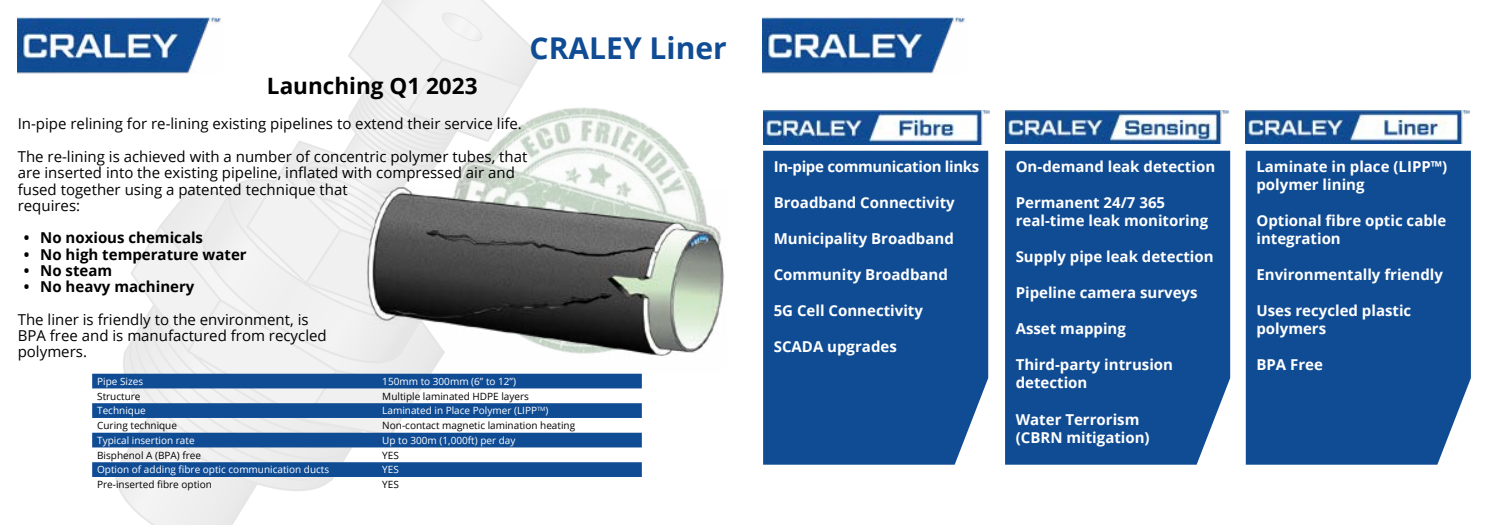
<style>
.page{position:relative;width:1489px;height:525px;background:#fff}
.page>*{position:absolute;margin:0;border:0;box-sizing:border-box;transform-origin:0 0}
.t1{font:700 30px "Open Sans";color:#104c94}
.t2{font:700 22.5px "Open Sans";color:#000}
.t3{font:700 15px/18px "Open Sans";color:#fff}
.t4{font:15px/16.2px "Open Sans";color:#000}
.t5{font:700 15px "Open Sans";color:#000}
.t6{font:700 15px "Open Sans";letter-spacing:-.02em;color:#fff}
.t7{font:10px "Open Sans";color:#fff}
.t8{font:10px "Open Sans";color:#000}
</style>
<div class="page">
<img style="left:18px;top:18px;width:111px;height:55px">
<img style="left:762px;top:18px;width:203px;height:55px">
<img style="left:542px;top:45px;width:287px;height:142px">
<svg style="left:112px;top:476px;width:136px;height:48px"></svg>
<svg style="left:116px;top:476px;width:303px;height:23px"></svg>
<svg style="left:122px;top:345px;width:219px;height:144px"></svg>
<svg style="left:129px;top:476px;width:218px;height:3px"></svg>
<svg style="left:129px;top:0;width:413px;height:373px"></svg>
<img style="left:361px;top:187px;width:363px;height:186px">
<div style="left:1005px;top:151px;width:225px;height:313px;background:#104c94"></div>
<div style="left:763px;top:151px;width:225px;height:313px;background:#104c94"></div>
<div style="left:1245px;top:151px;width:225px;height:313px;background:#104c94"></div>
<svg style="left:92px;top:373px;width:550px;height:103px;fill:#104c94"></svg>
<img style="left:763px;top:110px;width:225px;height:34px">
<img style="left:1245px;top:110px;width:224px;height:34px">
<img style="left:1005px;top:110px;width:223px;height:34px">
<h2 class="t2" style="left:267px;top:70px;width:212px">Launching Q1 2023</h2>
<h1 class="t1" style="left:529px;top:27px;width:199px">CRALEY Liner</h1>
<p class="t4" style="left:18px;top:107px;width:511px;line-height:32.5px">In-pipe relining for re-lining existing pipelines to extend their service life.<br>The re-lining is achieved with a number of concentric polymer tubes, that</p>
<p class="t4" style="left:18px;top:164px;width:498px">are inserted into the existing pipeline, inflated with compressed air and fused together using a patented technique that<br>requires:</p>
<p class="t5" style="left:24px;top:227px;width:181px">• No noxious chemicals</p>
<p class="t5" style="left:24px;top:243px;width:224px">• No high temperature water</p>
<p class="t5" style="left:24px;top:260px;width:90px">• No steam</p>
<p class="t5" style="left:24px;top:276px;width:172px">• No heavy machinery</p>
<p class="t4" style="left:18px;top:310px;width:310px">The liner is friendly to the environment, is<br>BPA free and is manufactured from recycled polymers.</p>
<p class="t7" style="left:97px;top:374px;width:47px">Pipe Sizes</p>
<p class="t7" style="left:382px;top:374px;width:135px">150mm to 300mm (6” to 12”)</p>
<p class="t8" style="left:97px;top:389px;width:45px">Structure</p>
<p class="t8" style="left:382px;top:389px;width:148px">Multiple laminated HDPE layers</p>
<p class="t7" style="left:97px;top:403px;width:50px">Technique</p>
<p class="t7" style="left:382px;top:403px;width:168px">Laminated in Place Polymer (LIPP<sup>TM</sup>)</p>
<p class="t8" style="left:97px;top:418px;width:81px">Curing technique</p>
<p class="t8" style="left:382px;top:418px;width:194px">Non-contact magnetic lamination heating</p>
<p class="t7" style="left:97px;top:433px;width:99px">Typical insertion rate</p>
<p class="t7" style="left:382px;top:433px;width:135px">Up to 300m (1,000ft) per day</p>
<p class="t8" style="left:97px;top:448px;width:105px">Bisphenol A (BPA) free</p>
<p class="t8" style="left:382px;top:448px;width:18px">YES</p>
<p class="t7" style="left:97px;top:462px;width:233px">Option of adding fibre optic communication ducts</p>
<p class="t7" style="left:382px;top:462px;width:18px">YES</p>
<p class="t8" style="left:97px;top:477px;width:116px">Pre-inserted fibre option</p>
<p class="t8" style="left:382px;top:477px;width:18px">YES</p>
<p class="t6" style="left:773px;top:156px;width:207px">In-pipe communication links</p>
<p class="t3" style="left:773px;top:193px;width:182px">Broadband Connectivity</p>
<p class="t3" style="left:773px;top:229px;width:181px">Municipality Broadband</p>
<p class="t3" style="left:773px;top:265px;width:176px">Community Broadband</p>
<p class="t3" style="left:773px;top:301px;width:151px">5G Cell Connectivity</p>
<p class="t3" style="left:773px;top:337px;width:125px">SCADA upgrades</p>
<p class="t3" style="left:1015px;top:157px;width:201px">On-demand leak detection</p>
<p class="t3" style="left:1015px;top:193px;width:194px">Permanent 24/7 365 real-time leak monitoring</p>
<p class="t3" style="left:1015px;top:247px;width:199px">Supply pipe leak detection</p>
<p class="t3" style="left:1015px;top:283px;width:183px">Pipeline camera surveys</p>
<p class="t3" style="left:1015px;top:319px;width:112px">Asset mapping</p>
<p class="t3" style="left:1015px;top:355px;width:159px">Third-party intrusion detection</p>
<p class="t3" style="left:1015px;top:409px;width:135px">Water Terrorism (CBRN mitigation)</p>
<p class="t3" style="left:1256px;top:157px;width:192px">Laminate in place (LIPP™) polymer lining</p>
<p class="t3" style="left:1256px;top:211px;width:191px">Optional fibre optic cable integration</p>
<p class="t3" style="left:1256px;top:265px;width:188px">Environmentally friendly</p>
<p class="t3" style="left:1256px;top:301px;width:156px">Uses recycled plastic polymers</p>
<p class="t3" style="left:1256px;top:355px;width:68px">BPA Free</p>
</div>
